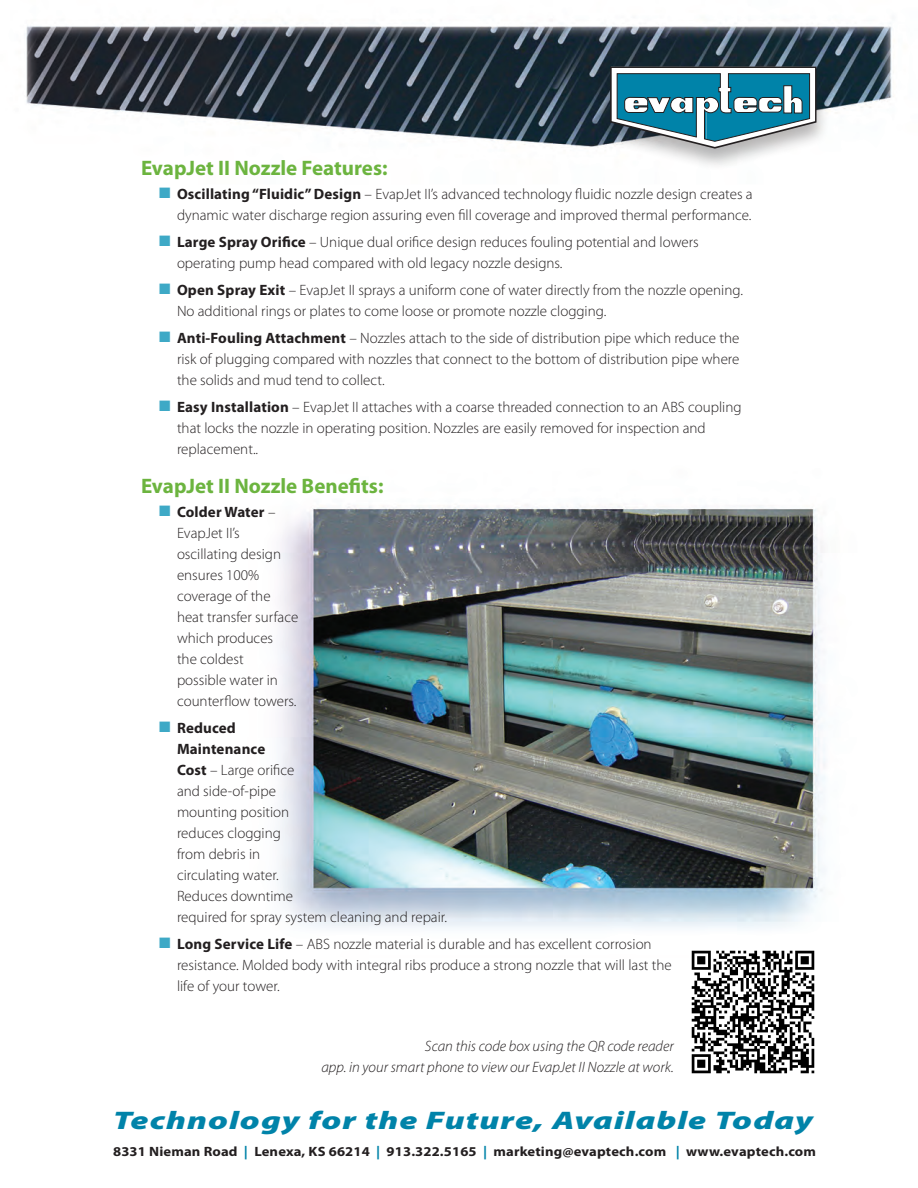
<style>
.page{position:relative;width:918px;height:1188px;background:#fff}
.page>*{position:absolute;margin:0;border:0;box-sizing:border-box;transform-origin:0 0}
.t1{font:italic 900 25.5px "Myriad Pro";letter-spacing:.03em;color:#0083a9;scale:1.36 1}
.SubHeads{font:700 21px "Myriad Pro";color:#6cb43f}
.Bullet_Copy{font:300 15px/21px "Myriad Pro";color:#231f20}
.Bullet_Copy-2{font:italic 300 15px/21px "Myriad Pro";color:#231f20;text-align:right}
.t2{font:700 13.5px "Myriad Pro";letter-spacing:.01em;color:#231f20;scale:1.08 1}
.s1{color:#3ea9c6}
.s2{font-weight:700}
.s3{color:#0083a9}
</style>
<div class="page">
<img style="left:26px;top:23px;width:866px;height:906px">
<div style="left:597px;top:64px;width:233px;height:107px;background:#231f20;opacity:.33"></div>
<svg style="left:610px;top:66px;width:207px;height:88px"></svg>
<img style="left:691px;top:950px;width:124px;height:124px">
<p class="SubHeads" style="left:141px;top:154px;width:248px">EvapJet II Nozzle Features:</p>
<p class="Bullet_Copy" style="left:159px;top:183px;width:595px;text-align:right"><span class="s1">■</span> <span class="s2">Oscillating “Fluidic” Design</span> – EvapJet II’s advanced technology fluidic nozzle design creates a dynamic water discharge region assuring even fill coverage and improved thermal performance.</p>
<p class="Bullet_Copy" style="left:177px;top:231px;width:523px;text-indent:-18px"><span class="s1">■</span> <span class="s2">Large Spray Orifice</span> – Unique dual orifice design reduces fouling potential and lowers operating pump head compared with old legacy nozzle designs.</p>
<p class="Bullet_Copy" style="left:177px;top:279px;width:567px;text-indent:-18px"><span class="s1">■</span> <span class="s2">Open Spray Exit</span> – EvapJet II sprays a uniform cone of water directly from the nozzle opening.<br>No additional rings or plates to come loose or promote nozzle clogging.</p>
<p class="Bullet_Copy" style="left:177px;top:327px;width:564px;text-align:justify;text-indent:-18px"><span class="s1">■</span> <span class="s2">Anti-Fouling Attachment</span> – Nozzles attach to the side of distribution pipe which reduce the risk of plugging compared with nozzles that connect to the bottom of distribution pipe where the solids and mud tend to collect.</p>
<p class="Bullet_Copy" style="left:177px;top:396px;width:566px;text-indent:-18px"><span class="s1">■</span> <span class="s2">Easy Installation</span> – EvapJet II attaches with a coarse threaded connection to an ABS coupling that locks the nozzle in operating position. Nozzles are easily removed for inspection and replacement..</p>
<p class="SubHeads" style="left:141px;top:472px;width:244px">EvapJet II Nozzle Benefits:</p>
<p class="Bullet_Copy" style="left:177px;top:501px;width:123px;text-indent:-18px"><span class="s1">■</span> <span class="s2">Colder Water</span> –<br>EvapJet II’s oscillating design ensures 100% coverage of the heat transfer surface which produces<br>the coldest<br>possible water in counterflow towers.</p>
<p class="Bullet_Copy" style="left:177px;top:717px;width:272px;text-indent:-18px"><span class="s1">■</span> <span class="s2">Reduced<br>Maintenance<br>Cost</span> – Large orifice<br>and side-of-pipe<br>mounting position<br>reduces clogging<br>from debris in<br>circulating water.<br>Reduces downtime<br>required for spray system cleaning and repair.</p>
<p class="Bullet_Copy" style="left:177px;top:933px;width:496px;text-indent:-18px"><span class="s1">■</span> <span class="s2">Long Service Life</span> – ABS nozzle material is durable and has excellent corrosion resistance. Molded body with integral ribs produce a strong nozzle that will last the life of your tower.</p>
<p class="Bullet_Copy-2" style="left:321px;top:1035px;width:354px">Scan this code box using the QR code reader<br>app. in your smart phone to view our EvapJet II Nozzle at work.</p>
<p class="t1" style="left:113px;top:1103px;width:516px">Technology for the Future, Available Today</p>
<p class="t2" style="left:113px;top:1143px;width:652px">8331 Nieman Road <span class="s3">|</span> Lenexa, KS 66214 <span class="s3">|</span> 913.322.5165 <span class="s3">|</span> marketing@evaptech.com <span class="s3">|</span> www.evaptech.com</p>
</div>
